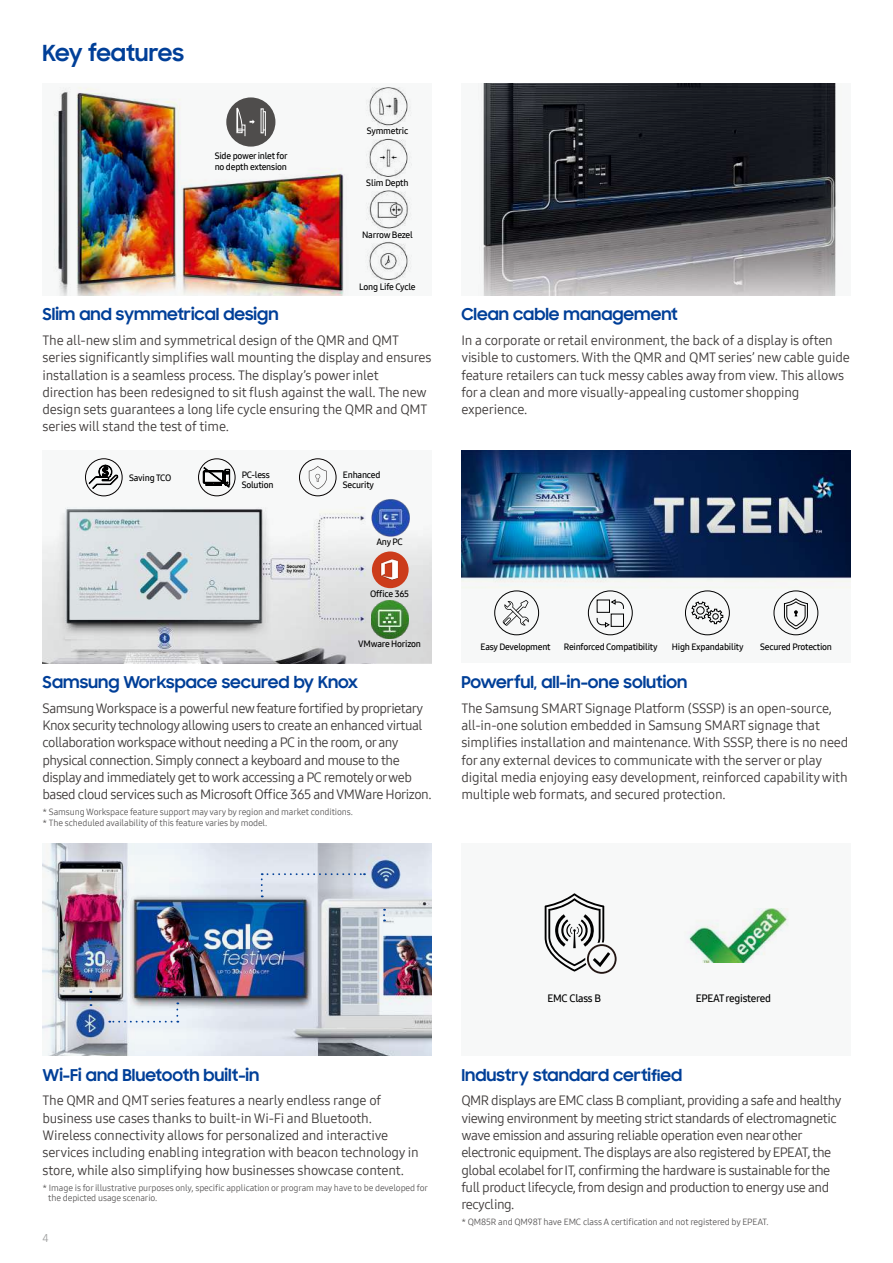
<style>
.page{position:relative;width:893px;height:1263px;background:#fff}
.page>*{position:absolute;margin:0;border:0;box-sizing:border-box;transform-origin:0 0}
.t1{font:700 22.5px "Samsung Sharp Sans";color:#003f98}
.t2{font:700 16.5px "Samsung Sharp Sans";color:#003f98}
.t3{font:13.5px/17.2px "Samsung One 400";letter-spacing:-.015em;color:#3e3a39}
.t4{font:13.5px/17.2px "Samsung One 400";letter-spacing:-.035em;color:#3e3a39}
.t5{font:11.25px "Samsung One 400";color:#9fa0a0}
.t6{font:10.5px "Samsung One 600";letter-spacing:-.025em;color:#000}
.t7{font:9px/10.5px "Samsung One 400";letter-spacing:-.015em;color:#595757}
.t8{font:9px/9.9px "Samsung One 600";letter-spacing:-.025em;color:#000}
</style>
<div class="page">
<img style="left:53px;top:87px;width:359px;height:209px">
<div style="left:43px;top:450px;width:389px;height:213px;background:#f7f8f8"></div>
<img style="left:43px;top:485px;width:389px;height:178px">
<img style="left:478px;top:83px;width:359px;height:213px">
<div style="left:461px;top:450px;width:389px;height:213px;background:#f7f8f8"></div>
<img style="left:461px;top:450px;width:389px;height:186px">
<div style="left:226px;top:97px;width:49px;height:50px;background:#4f4d4c;border-radius:50%"></div>
<svg style="left:262px;top:111px;width:4px;height:25px"></svg>
<svg style="left:236px;top:107px;width:19px;height:30px"></svg>
<div style="left:494px;top:590px;width:45px;height:45px;border:1px solid #000;border-radius:50%"></div>
<svg style="left:503px;top:600px;width:26px;height:26px"></svg>
<div style="left:588px;top:590px;width:45px;height:45px;border:1px solid #000;border-radius:50%"></div>
<div style="left:597px;top:599px;width:13px;height:14px;border:1px solid #000"></div>
<div style="left:611px;top:614px;width:13px;height:13px;border:1px solid #000"></div>
<svg style="left:596px;top:617px;width:15px;height:11px"></svg>
<svg style="left:610px;top:598px;width:14px;height:12px"></svg>
<div style="left:685px;top:590px;width:45px;height:45px;border:1px solid #000;border-radius:50%"></div>
<svg style="left:691px;top:601px;width:33px;height:24px"></svg>
<div style="left:773px;top:590px;width:45px;height:45px;border:1px solid #000;border-radius:50%"></div>
<svg style="left:783px;top:597px;width:25px;height:33px"></svg>
<img style="left:43px;top:843px;width:389px;height:213px">
<svg style="left:109px;top:1002px;width:69px;height:20px"></svg>
<svg style="left:261px;top:873px;width:104px;height:24px;background:#d1d7e2"></svg>
<svg style="left:383px;top:909px;width:2px;height:12px"></svg>
<div style="left:461px;top:843px;width:389px;height:213px;background:#f7f8f8"></div>
<div style="left:85px;top:458px;width:37px;height:38px;border:1px solid #040000;border-radius:50%"></div>
<svg style="left:89px;top:465px;width:29px;height:24px"></svg>
<div style="left:198px;top:458px;width:37px;height:38px;border:1px solid #040000;border-radius:50%"></div>
<svg style="left:203px;top:467px;width:27px;height:20px"></svg>
<div style="left:299px;top:458px;width:37px;height:38px;border:1px solid #040000;border-radius:50%"></div>
<svg style="left:309px;top:466px;width:18px;height:23px"></svg>
<div style="left:372px;top:551px;width:37px;height:37px;background:#cc3c1b;border-radius:50%"></div>
<img style="left:371px;top:499px;width:38px;height:38px">
<img style="left:380px;top:559px;width:19px;height:21px">
<img style="left:371px;top:600px;width:38px;height:38px">
<svg style="left:545px;top:893px;width:72px;height:81px"></svg>
<img style="left:689px;top:909px;width:99px;height:53px">
<h1 class="t1" style="left:43px;top:36px;width:143px">Key features</h1>
<p class="t8" style="left:215px;top:151px;width:74px;line-height:10.5px">Side power inlet for no depth extension</p>
<p class="t2" style="left:43px;top:302px;width:238px">Slim and symmetrical design</p>
<p class="t8" style="left:367px;top:126px;width:43px">Symmetric</p>
<p class="t8" style="left:366px;top:178px;width:44px">Slim Depth</p>
<p class="t8" style="left:362px;top:230px;width:52px">Narrow Bezel</p>
<p class="t8" style="left:359px;top:282px;width:58px">Long Life Cycle</p>
<p class="t3" style="left:43px;top:331px;width:390px">The all-new slim and symmetrical design of the QMR and QMT series significantly simplifies wall mounting the display and ensures installation is a seamless process. The display’s power inlet direction has been redesigned to sit flush against the wall. The new design sets guarantees a long life cycle ensuring the QMR and QMT series will stand the test of time.</p>
<p class="t8" style="left:129px;top:472px;width:44px">Saving TCO</p>
<p class="t8" style="left:242px;top:469px;width:33px">PC-less<br>Solution</p>
<p class="t8" style="left:343px;top:469px;width:39px">Enhanced<br>Security</p>
<p class="t8" style="left:376px;top:537px;width:28px">Any PC</p>
<p class="t8" style="left:370px;top:589px;width:40px">Office 365</p>
<p class="t8" style="left:358px;top:639px;width:64px">VMware Horizon</p>
<p class="t2" style="left:43px;top:670px;width:317px">Samsung Workspace secured by Knox</p>
<p class="t4" style="left:43px;top:699px;width:391px">Samsung Workspace is a powerful new feature fortified by proprietary Knox security technology allowing users to create an enhanced virtual collaboration workspace without needing a PC in the room, or any physical connection. Simply connect a keyboard and mouse to the display and immediately get to work accessing a PC remotely or web based cloud services such as Microsoft Office 365 and VMWare Horizon.</p>
<p class="t7" style="left:43px;top:807px;width:312px">* Samsung Workspace feature support may vary by region and market conditions. * The scheduled availability of this feature varies by model.</p>
<p class="t2" style="left:461px;top:302px;width:218px">Clean cable management</p>
<p class="t3" style="left:461px;top:331px;width:390px">In a corporate or retail environment, the back of a display is often visible to customers. With the QMR and QMT series’ new cable guide feature retailers can tuck messy cables away from view. This allows for a clean and more visually-appealing customer shopping experience.</p>
<p class="t8" style="left:481px;top:642px;width:72px">Easy Development</p>
<p class="t8" style="left:564px;top:642px;width:95px">Reinforced Compatibility</p>
<p class="t8" style="left:672px;top:642px;width:73px">High Expandability</p>
<p class="t8" style="left:760px;top:642px;width:73px">Secured Protection</p>
<p class="t2" style="left:461px;top:670px;width:227px">Powerful, all-in-one solution</p>
<p class="t3" style="left:461px;top:699px;width:388px">The Samsung SMART Signage Platform (SSSP) is an open-source, all-in-one solution embedded in Samsung SMART signage that simplifies installation and maintenance. With SSSP, there is no need for any external devices to communicate with the server or play digital media enjoying easy development, reinforced capability with multiple web formats, and secured protection.</p>
<p class="t2" style="left:43px;top:1063px;width:218px">Wi-Fi and Bluetooth built-in</p>
<p class="t3" style="left:43px;top:1092px;width:378px">The QMR and QMT series features a nearly endless range of business use cases thanks to built-in Wi-Fi and Bluetooth.<br>Wireless connectivity allows for personalized and interactive services including enabling integration with beacon technology in store, while also simplifying how businesses showcase content.</p>
<p class="t7" style="left:48px;top:1182px;width:381px;text-indent:-6px">* Image is for illustrative purposes only, specific application or program may have to be developed for the depicted usage scenario.</p>
<p class="t5" style="left:43px;top:1230px;width:8px">4</p>
<p class="t6" style="left:547px;top:992px;width:55px">EMC Class B</p>
<p class="t6" style="left:696px;top:992px;width:77px">EPEAT registered</p>
<p class="t2" style="left:461px;top:1063px;width:222px">Industry standard certified</p>
<p class="t4" style="left:461px;top:1092px;width:382px">QMR displays are EMC class B compliant, providing a safe and healthy viewing environment by meeting strict standards of electromagnetic wave emission and assuring reliable operation even near other electronic equipment. The displays are also registered by EPEAT, the global ecolabel for IT, confirming the hardware is sustainable for the full product lifecycle, from design and production to energy use and recycling.</p>
<p class="t7" style="left:461px;top:1217px;width:309px">* QM85R and QM98T have EMC class A certification and not registered by EPEAT.</p>
</div>
